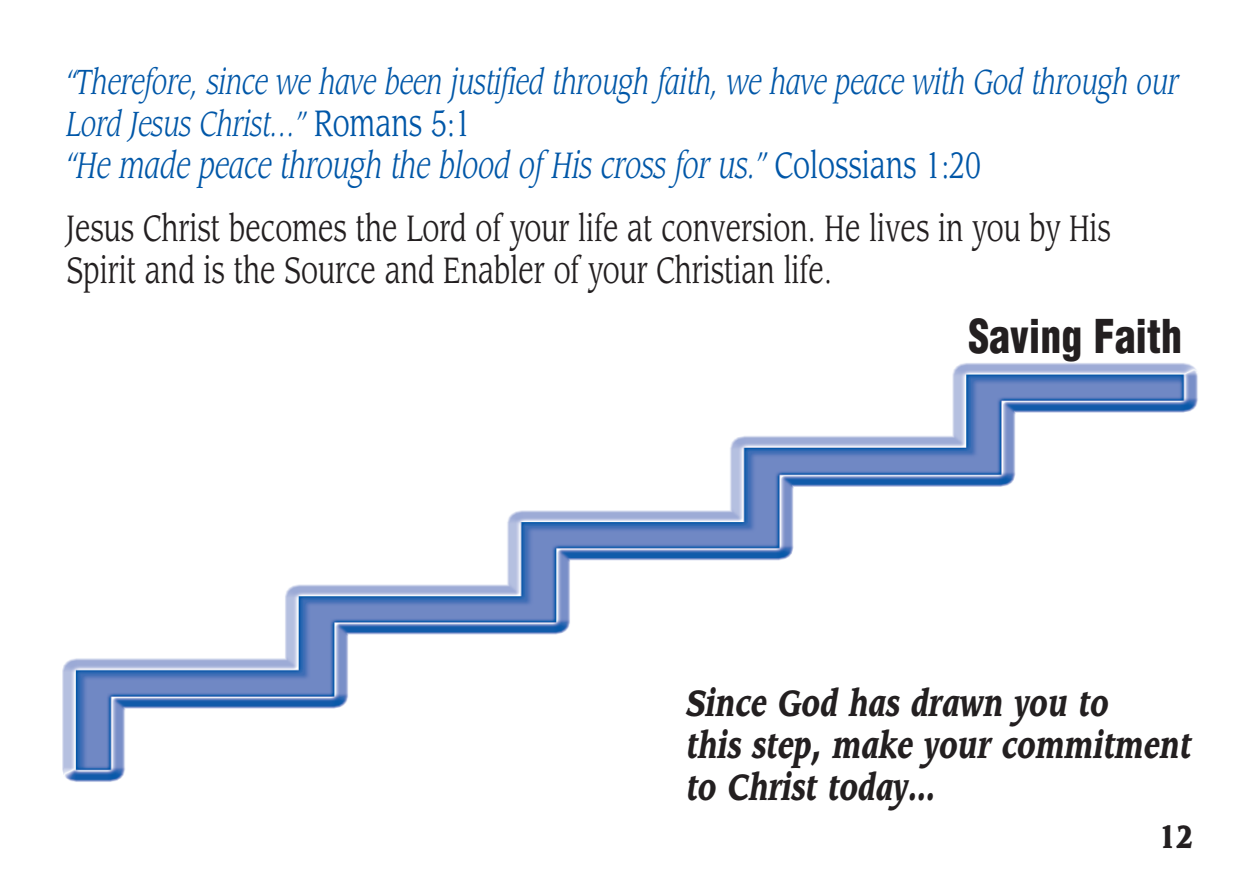
<style>
.page{position:relative;width:1260px;height:882px;background:#fff}
.page>*{position:absolute;margin:0;border:0;box-sizing:border-box;transform-origin:0 0}
.t1{font:300 condensed 45.5px "Helvetica";color:#231f20;scale:.92 1}
.t2{font:35.7px/63px "Leawood";color:#231f20;scale:.75 1}
.t3{font:italic 900 35.7px/42px "Leawood";color:#231f20;scale:.75 1}
.t4{font:italic 34.3px/42px "Leawood";color:#0157a8;scale:.75 1}
.t5{font:900 31.5px "Leawood";color:#231f20;scale:.75 1}
.s1{font-style:normal;font-size:35.7px}
.s2{font-style:italic;color:#0157a8}
.s3{color:#0157a8}
</style>
<div class="page">
<img style="left:62px;top:363px;width:1136px;height:419px">
<p class="t4" style="left:66px;top:61px;width:1484px">“Therefore, since we have been justified through faith, we have peace with God through our<br>Lord Jesus Christ…” <span class="s1">Romans 5:1</span></p>
<p class="t2" style="left:67px;top:134px;width:1394px"><span class="s2">“He made peace through the blood of His cross for us.”</span> <span class="s3">Colossians 1:20<br></span>Jesus Christ becomes the Lord of your life at conversion. He lives in you by His</p>
<p class="t2" style="left:67px;top:239px;width:1022px">Spirit and is the Source and Enabler of your Christian life.</p>
<p class="t1" style="left:968px;top:311px;width:234px">Saving Faith</p>
<p class="t3" style="left:687px;top:682px;width:674px">Since God has drawn you to<br>this step, make your commitment to Christ today…</p>
<p class="t5" style="left:1159px;top:819px;width:48px">12</p>
</div>
